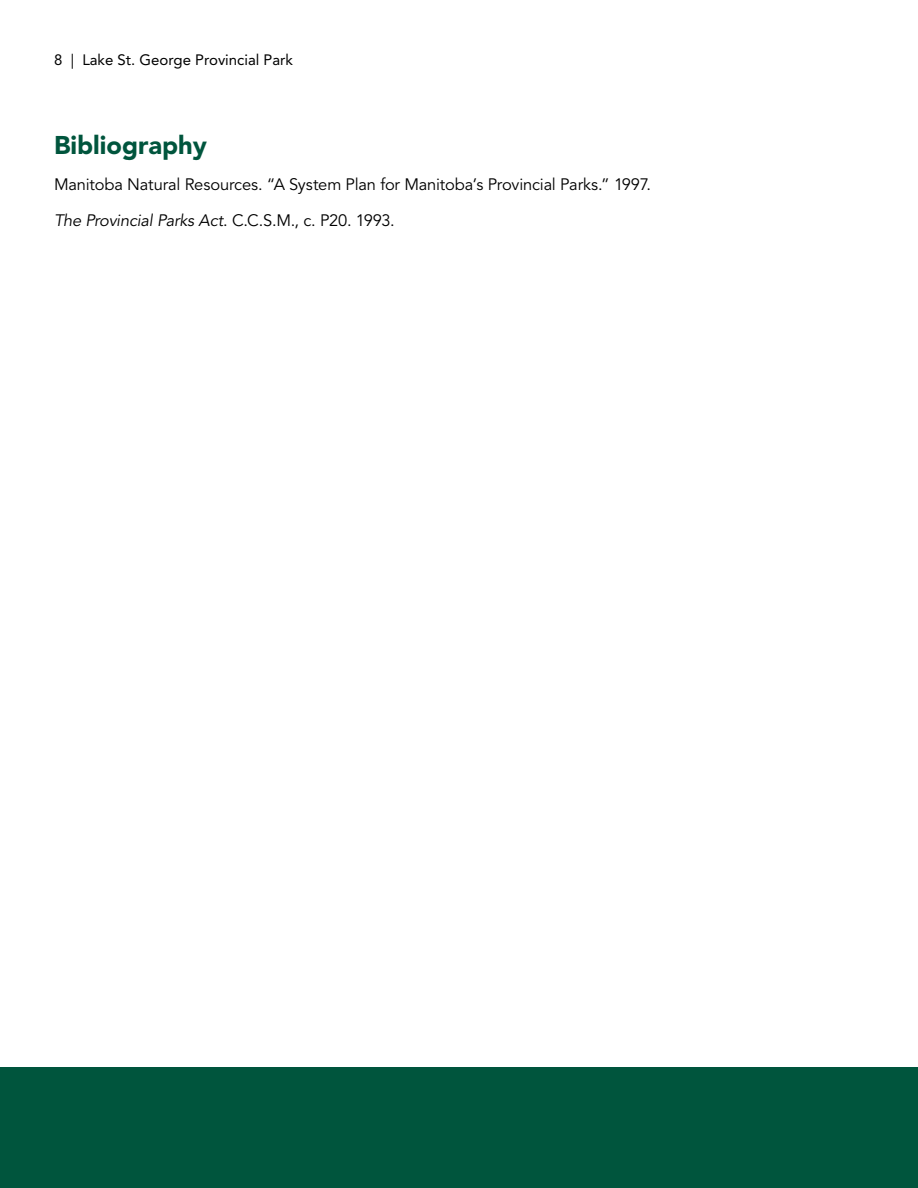
<style>
.page{position:relative;width:918px;height:1188px;background:#fff}
.page>*{position:absolute;margin:0;border:0;box-sizing:border-box;transform-origin:0 0}
.t1{font:900 25.5px "Avenir LT Std";color:#00553d}
.t2{font:16.5px/36px "Avenir LT Std";letter-spacing:-.01em;color:#000}
.t3{font:15px "Avenir LT Std";color:#000}
.s1{font-style:italic}
</style>
<div class="page">
<div style="left:0;top:1067px;width:918px;height:121px;background:#00553d"></div>
<p class="t3" style="left:54px;top:51px;width:241px">8 | Lake St. George Provincial Park</p>
<h1 class="t1" style="left:54px;top:130px;width:155px">Bibliography</h1>
<p class="t2" style="left:54px;top:167px;width:599px">Manitoba Natural Resources. “A System Plan for Manitoba’s Provincial Parks.” 1997.<br><span class="s1">The Provincial Parks Act</span>. C.C.S.M., c. P20. 1993.</p>
</div>
